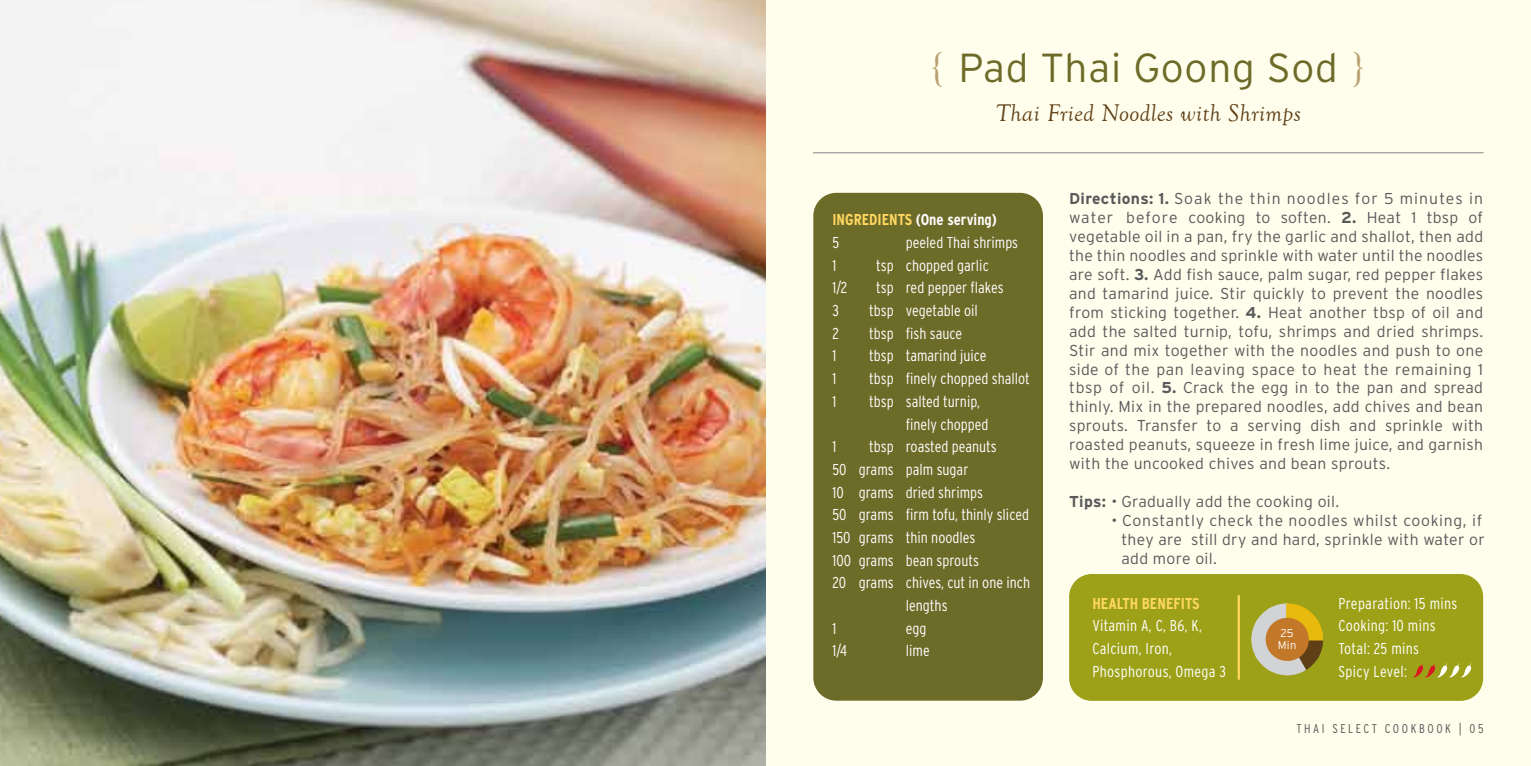
<style>
.page{position:relative;width:1531px;height:766px;background:#fff}
.page>*{position:absolute;margin:0;border:0;box-sizing:border-box;transform-origin:0 0}
.t1{font:300 40.5px "Interstate";letter-spacing:.02em;color:#6d6b28}
.t2{font:italic 24.75px "Goudy Old Style T";letter-spacing:.02em;color:#5e3f16}
.t3{font:300 15.75px/18.9px "Interstate";letter-spacing:.02em;color:#58595b;text-align:justify}
.t4{font:300 condensed 15.75px/22.7px "Interstate";color:#fff}
.t5{font:300 condensed 15.75px/22.7px "Interstate";letter-spacing:.02em;color:#fff}
.t6{font:700 condensed 15.75px/22.7px "Interstate";color:#fff}
.t7{font:700 condensed 15.75px "Interstate";color:#ffd761}
.t8{font:300 condensed 12.6px "Interstate";letter-spacing:.2em;color:#58595b}
.t9{font:300 11.25px/11.2px "Interstate";color:#fff}
.s1{font-family:"Trajan Pro";font-weight:400;color:#baa172}
.s2{color:#ffd761}
.s3{font-weight:300}
.s4{font-weight:700}
</style>
<div class="page">
<div style="left:765px;top:0;width:766px;height:765px;background:#fffdeb"></div>
<div style="left:1069px;top:574px;width:414px;height:126px;background:#9da117;border-radius:23px"></div>
<hr style="left:813px;top:152px;width:670px;height:1px;background:#939598">
<hr style="left:1237px;top:595px;width:3px;height:84px;background:#ffd761">
<div style="left:813px;top:193px;width:230px;height:507px;background:#6d6b28;border-radius:23px"></div>
<img style="left:0;top:0;width:765px;height:765px">
<svg style="left:1251px;top:603px;width:73px;height:73px"></svg>
<div style="left:1265px;top:617px;width:44px;height:43px;background:#c27828;border-radius:50%"></div>
<svg style="left:1413px;top:663px;width:59px;height:15px"></svg>
<h1 class="t1" style="left:930px;top:45px;width:437px"><span class="s1">{</span> Pad Thai Goong Sod <span class="s1">}</span></h1>
<h2 class="t2" style="left:996px;top:100px;width:306px">Thai Fried Noodles with Shrimps</h2>
<p class="t6" style="left:832px;top:208px;width:166px"><span class="s2">INGREDIENTS</span> (One serving)<br><span class="s3">5</span></p>
<p class="t4" style="left:906px;top:231px;width:114px">peeled Thai shrimps</p>
<p class="t4" style="left:832px;top:253px;width:5px">1</p>
<p class="t4" style="left:876px;top:253px;width:114px">tsp chopped garlic</p>
<p class="t4" style="left:832px;top:276px;width:16px">1/2</p>
<p class="t4" style="left:876px;top:276px;width:129px">tsp red pepper flakes</p>
<p class="t4" style="left:832px;top:299px;width:8px">3</p>
<p class="t4" style="left:869px;top:299px;width:110px">tbsp vegetable oil</p>
<p class="t4" style="left:832px;top:321px;width:8px">2</p>
<p class="t4" style="left:869px;top:321px;width:95px">tbsp fish sauce</p>
<p class="t4" style="left:832px;top:344px;width:5px">1</p>
<p class="t4" style="left:869px;top:344px;width:119px">tbsp tamarind juice</p>
<p class="t4" style="left:832px;top:367px;width:5px">1</p>
<p class="t4" style="left:869px;top:367px;width:162px">tbsp finely chopped shallot</p>
<p class="t4" style="left:832px;top:389px;width:5px">1</p>
<p class="t4" style="left:906px;top:389px;width:84px;text-indent:-37px">tbsp salted turnip, finely chopped</p>
<p class="t4" style="left:832px;top:435px;width:5px">1</p>
<p class="t4" style="left:869px;top:435px;width:129px">tbsp roasted peanuts</p>
<p class="t4" style="left:832px;top:457px;width:137px">50 grams palm sugar</p>
<p class="t4" style="left:832px;top:480px;width:152px">10 grams dried shrimps</p>
<p class="t4" style="left:832px;top:503px;width:198px">50 grams firm tofu, thinly sliced</p>
<p class="t4" style="left:832px;top:525px;width:144px">150 grams thin noodles</p>
<p class="t4" style="left:832px;top:548px;width:148px">100 grams bean sprouts</p>
<p class="t4" style="left:832px;top:571px;width:199px">20 grams chives, cut in one inch</p>
<p class="t4" style="left:906px;top:593px;width:43px">lengths</p>
<p class="t4" style="left:832px;top:616px;width:5px">1</p>
<p class="t4" style="left:906px;top:616px;width:22px">egg</p>
<p class="t4" style="left:832px;top:639px;width:16px">1/4</p>
<p class="t4" style="left:906px;top:639px;width:25px">lime</p>
<p class="t3" style="left:1069px;top:189px;width:415px"><span class="s4">Directions: 1.</span> Soak the thin noodles for 5 minutes in water before cooking to soften. <span class="s4">2.</span> Heat 1 tbsp of vegetable oil in a pan, fry the garlic and shallot, then add the thin noodles and sprinkle with water until the noodles are soft. <span class="s4">3.</span> Add fish sauce, palm sugar, red pepper flakes and tamarind juice. Stir quickly to prevent the noodles from sticking together. <span class="s4">4.</span> Heat another tbsp of oil and add the salted turnip, tofu, shrimps and dried shrimps.<br>Stir and mix together with the noodles and push to one side of the pan leaving space to heat the remaining 1 tbsp of oil. <span class="s4">5.</span> Crack the egg in to the pan and spread thinly. Mix in the prepared noodles, add chives and bean sprouts. Transfer to a serving dish and sprinkle with roasted peanuts, squeeze in fresh lime juice, and garnish with the uncooked chives and bean sprouts.</p>
<p class="t3" style="left:1069px;top:491px;width:272px"><span class="s4">Tips:</span> • Gradually add the cooking oil.</p>
<p class="t3" style="left:1121px;top:510px;width:365px;text-align:left;text-indent:-10px">• Constantly check the noodles whilst cooking, if they are still dry and hard, sprinkle with water or add more oil.</p>
<p class="t7" style="left:1092px;top:594px;width:109px">HEALTH BENEFITS</p>
<p class="t5" style="left:1092px;top:614px;width:135px">Vitamin A, C, B6, K,<br>Calcium, Iron,<br>Phosphorous, Omega 3</p>
<p class="t9" style="left:1278px;top:627px;width:20px">25<br>Min</p>
<p class="t5" style="left:1338px;top:591px;width:120px">Preparation: 15 mins<br>Cooking: 10 mins<br>Total: 25 mins<br>Spicy Level:</p>
<p class="t8" style="left:1296px;top:721px;width:189px">THAI SELECT COOKBOOK | 05</p>
</div>
